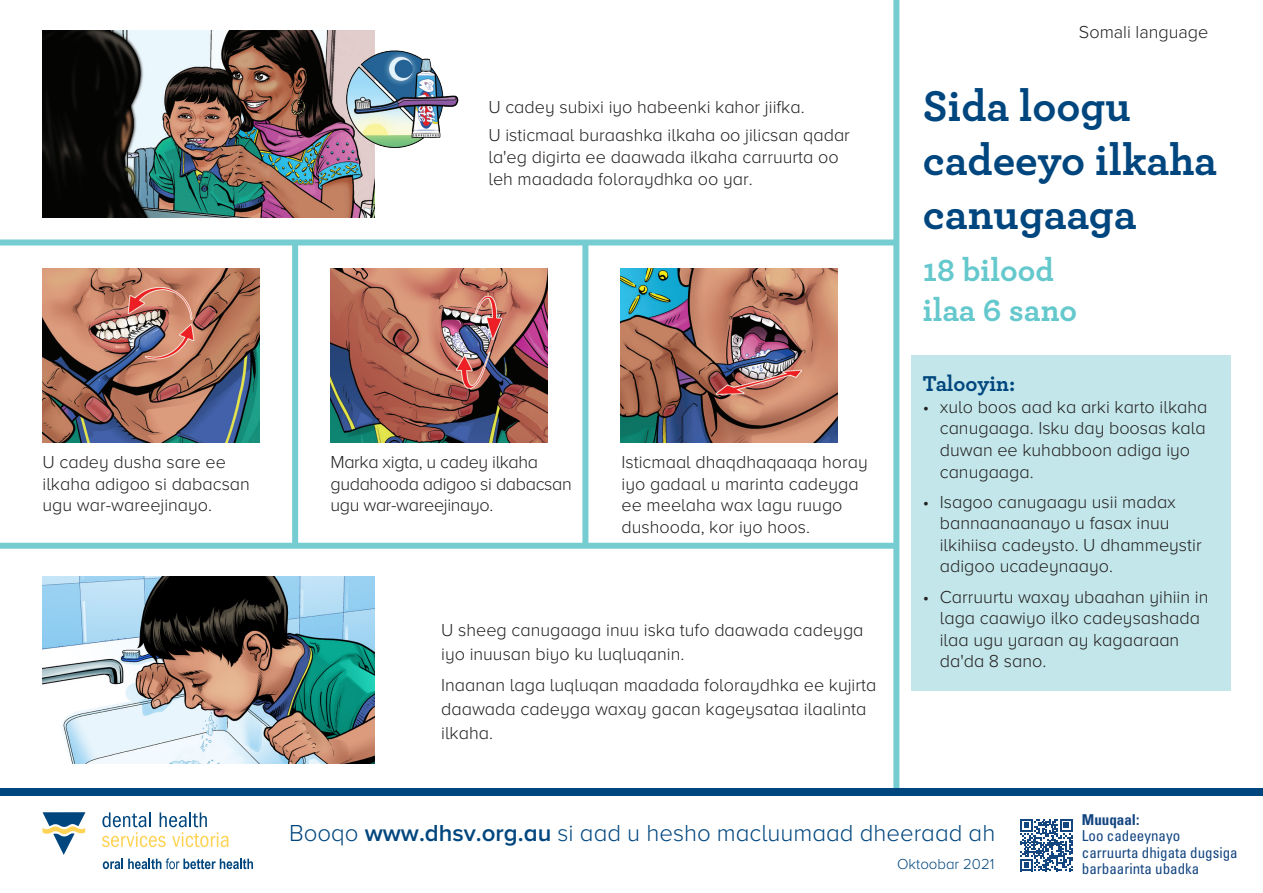
<style>
.page{position:relative;width:1263px;height:893px;background:#fff}
.page>*{position:absolute;margin:0;border:0;box-sizing:border-box;transform-origin:0 0}
.t1{font:700 45px/54px "Archer";letter-spacing:-.005em;color:#00467e}
.t2{font:700 33px/39.6px "Archer";color:#64c8cc}
.t3{font:300 24px "Proxima Nova A";color:#00467e}
.t4{font:700 22.5px "Archer";color:#00467e}
.t5{font:300 18px/21.6px "Proxima Nova A";color:#231f20}
.t6{font:300 18px/21.6px "Proxima Nova A";letter-spacing:-.02em;color:#231f20}
.t7{font:300 18px "Proxima Nova";color:#231f20}
.t8{font:condensed 15px/16.5px "Univers LT Std";color:#134581}
.t9{font:300 15px "Proxima Nova A";color:#00467e}
.s1{font-weight:600}
.s2{font-weight:700}
</style>
<div class="page">
<div style="left:911px;top:355px;width:319px;height:336px;background:#c2e6e9"></div>
<img style="left:43px;top:30px;width:332px;height:187px">
<img style="left:43px;top:576px;width:332px;height:187px">
<img style="left:43px;top:269px;width:217px;height:173px">
<img style="left:331px;top:269px;width:217px;height:173px">
<img style="left:620px;top:269px;width:217px;height:173px">
<img style="left:341px;top:43px;width:118px;height:113px">
<div style="left:893px;top:0;width:6px;height:792px;background:#75ccd1"></div>
<div style="left:0;top:239px;width:897px;height:6px;background:#75ccd1"></div>
<div style="left:0;top:543px;width:897px;height:6px;background:#75ccd1"></div>
<div style="left:582px;top:242px;width:6px;height:302px;background:#75ccd1"></div>
<div style="left:292px;top:242px;width:6px;height:302px;background:#75ccd1"></div>
<svg style="left:103px;top:858px;width:150px;height:11px"></svg>
<svg style="left:43px;top:812px;width:42px;height:43px"></svg>
<svg style="left:102px;top:812px;width:127px;height:35px"></svg>
<div style="left:0;top:788px;width:1263px;height:7px;background:#00467e"></div>
<svg style="left:1020px;top:819px;width:52px;height:52px"></svg>
<p class="t5" style="left:488px;top:96px;width:318px">U cadey subixi iyo habeenki kahor jiifka.</p>
<p class="t5" style="left:488px;top:124px;width:363px">U isticmaal buraashka ilkaha oo jilicsan qadar la'eg digirta ee daawada ilkaha carruurta oo leh maadada foloraydhka oo yar.</p>
<p class="t5" style="left:43px;top:451px;width:209px">U cadey dusha sare ee ilkaha adigoo si dabacsan ugu war-wareejinayo.</p>
<p class="t6" style="left:330px;top:451px;width:243px">Marka xigta, u cadey ilkaha gudahooda adigoo si dabacsan ugu war-wareejinayo.</p>
<p class="t5" style="left:621px;top:451px;width:248px">Isticmaal dhaqdhaqaaqa horay iyo gadaal u marinta cadeyga ee meelaha wax lagu ruugo dushooda, kor iyo hoos.</p>
<p class="t5" style="left:441px;top:618px;width:424px;line-height:24px">U sheeg canugaaga inuu iska tufo daawada cadeyga iyo inuusan biyo ku luqluqanin.</p>
<p class="t5" style="left:441px;top:672px;width:437px;line-height:24px">Inaanan laga luqluqan maadada foloraydhka ee kujirta daawada cadeyga waxay gacan kageysataa ilaalinta ilkaha.</p>
<p class="t7" style="left:1079px;top:19px;width:131px">Somali language</p>
<p class="t1" style="left:923px;top:76px;width:296px">Sida loogu cadeeyo ilkaha canugaaga</p>
<p class="t2" style="left:923px;top:248px;width:156px">18 bilood ilaa 6 sano</p>
<p class="t4" style="left:923px;top:366px;width:94px">Talooyin:</p>
<p class="t5" style="left:940px;top:396px;width:269px;text-indent:-17px">• xulo boos aad ka arki karto ilkaha canugaaga. Isku day boosas kala duwan ee kuhabboon adiga iyo canugaaga.</p>
<p class="t5" style="left:940px;top:491px;width:263px;text-indent:-17px">• Isagoo canugaagu usii madax bannaanaanayo u fasax inuu ilkihiisa cadeysto. U dhammeystir adigoo ucadeynaayo.</p>
<p class="t5" style="left:940px;top:585px;width:270px;text-indent:-17px">• Carruurtu waxay ubaahan yihiin in laga caawiyo ilko cadeysashada ilaa ugu yaraan ay kagaaraan da'da 8 sano.</p>
<p class="t3" style="left:289px;top:820px;width:708px">Booqo <span class="s1">www.dhsv.org.au</span> si aad u hesho macluumaad dheeraad ah</p>
<p class="t8" style="left:1082px;top:811px;width:100px"><span class="s2">Muuqaal:<br></span>Loo cadeeynayo</p>
<p class="t8" style="left:1082px;top:844px;width:157px">carruurta dhigata dugsiga barbaarinta ubadka</p>
<p class="t9" style="left:897px;top:856px;width:99px">Oktoobar 2021</p>
</div>
